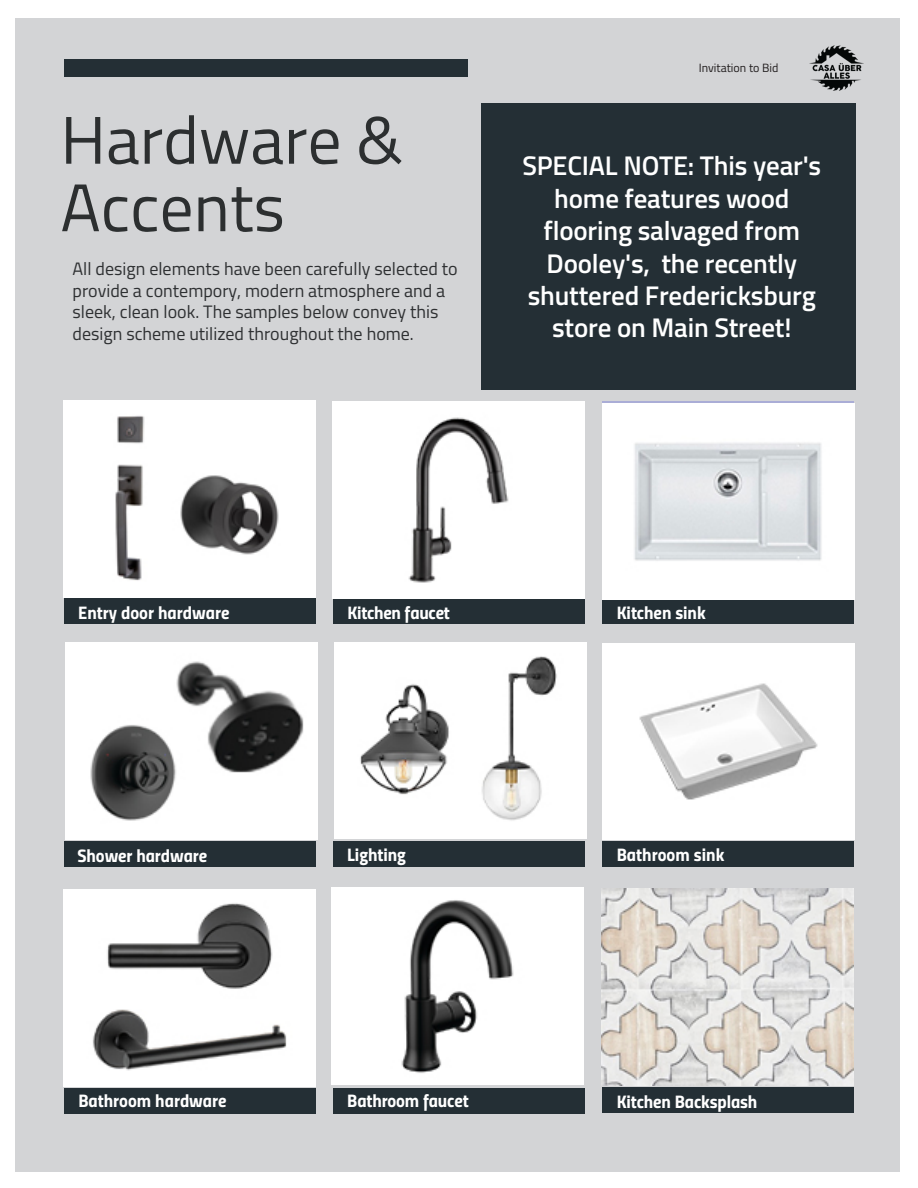
<style>
.page{position:relative;width:918px;height:1188px;background:#fff}
.page>*{position:absolute;margin:0;border:0;box-sizing:border-box;transform-origin:0 0}
.HEADERS{font:67.5px/67.5px "Titillium";color:#2c2f30}
.t1{font:600 27px/32.4px "Titillium";letter-spacing:-.005em;color:#fff;text-align:center}
.CONTENT{font:18.15px "Titillium Bold Upright";letter-spacing:-.005em;color:#fff}
.t2{font:18px/21.6px "Titillium";color:#2e3032}
.SUBTITLES{font:12px "Titillium";color:#231f20}
</style>
<div class="page">
<div style="left:16px;top:19px;width:884px;height:1153px;background:#d3d4d6"></div>
<div style="left:64px;top:60px;width:404px;height:17px;background:#242f35"></div>
<div style="left:333px;top:1088px;width:252px;height:26px;background:#242f35"></div>
<div style="left:602px;top:841px;width:252px;height:26px;background:#242f35"></div>
<div style="left:602px;top:598px;width:252px;height:26px;background:#242f35"></div>
<div style="left:333px;top:598px;width:252px;height:26px;background:#242f35"></div>
<div style="left:64px;top:598px;width:252px;height:26px;background:#242f35"></div>
<div style="left:602px;top:1087px;width:252px;height:26px;background:#242f35"></div>
<div style="left:333px;top:841px;width:252px;height:26px;background:#242f35"></div>
<div style="left:64px;top:841px;width:251px;height:26px;background:#242f35"></div>
<div style="left:64px;top:1088px;width:251px;height:26px;background:#242f35"></div>
<img style="left:810px;top:45px;width:54px;height:46px">
<img style="left:64px;top:401px;width:252px;height:196px">
<img style="left:333px;top:402px;width:252px;height:196px">
<img style="left:603px;top:403px;width:252px;height:197px">
<img style="left:332px;top:888px;width:252px;height:196px">
<img style="left:603px;top:643px;width:252px;height:197px">
<img style="left:63px;top:890px;width:252px;height:196px">
<img style="left:66px;top:643px;width:252px;height:196px">
<img style="left:334px;top:642px;width:252px;height:197px">
<img style="left:602px;top:889px;width:252px;height:196px">
<div style="left:481px;top:103px;width:374px;height:286px;background:#242f35"></div>
<p class="HEADERS" style="left:60px;top:103px;width:344px">Hardware &amp;<br>Accents</p>
<p class="t2" style="left:73px;top:258px;width:387px">All design elements have been carefully selected to provide a contempory, modern atmosphere and a sleek, clean look. The samples below convey this design scheme utilized throughout the home.</p>
<p class="SUBTITLES" style="left:699px;top:59px;width:81px">Invitation to Bid</p>
<h2 class="t1" style="left:522px;top:148px;width:300px">SPECIAL NOTE: This year's home features wood flooring salvaged from<br>Dooley's, the recently shuttered Fredericksburg store on Main Street!</h2>
<p class="CONTENT" style="left:78px;top:603px;width:153px">Entry door hardware</p>
<p class="CONTENT" style="left:347px;top:603px;width:104px">Kitchen faucet</p>
<p class="CONTENT" style="left:617px;top:603px;width:91px">Kitchen sink</p>
<p class="CONTENT" style="left:78px;top:846px;width:131px">Shower hardware</p>
<p class="CONTENT" style="left:347px;top:844px;width:60px">Lighting</p>
<p class="CONTENT" style="left:617px;top:844px;width:109px">Bathroom sink</p>
<p class="CONTENT" style="left:78px;top:1091px;width:150px">Bathroom hardware</p>
<p class="CONTENT" style="left:347px;top:1091px;width:123px">Bathroom faucet</p>
<p class="CONTENT" style="left:617px;top:1091px;width:142px">Kitchen Backsplash</p>
</div>
